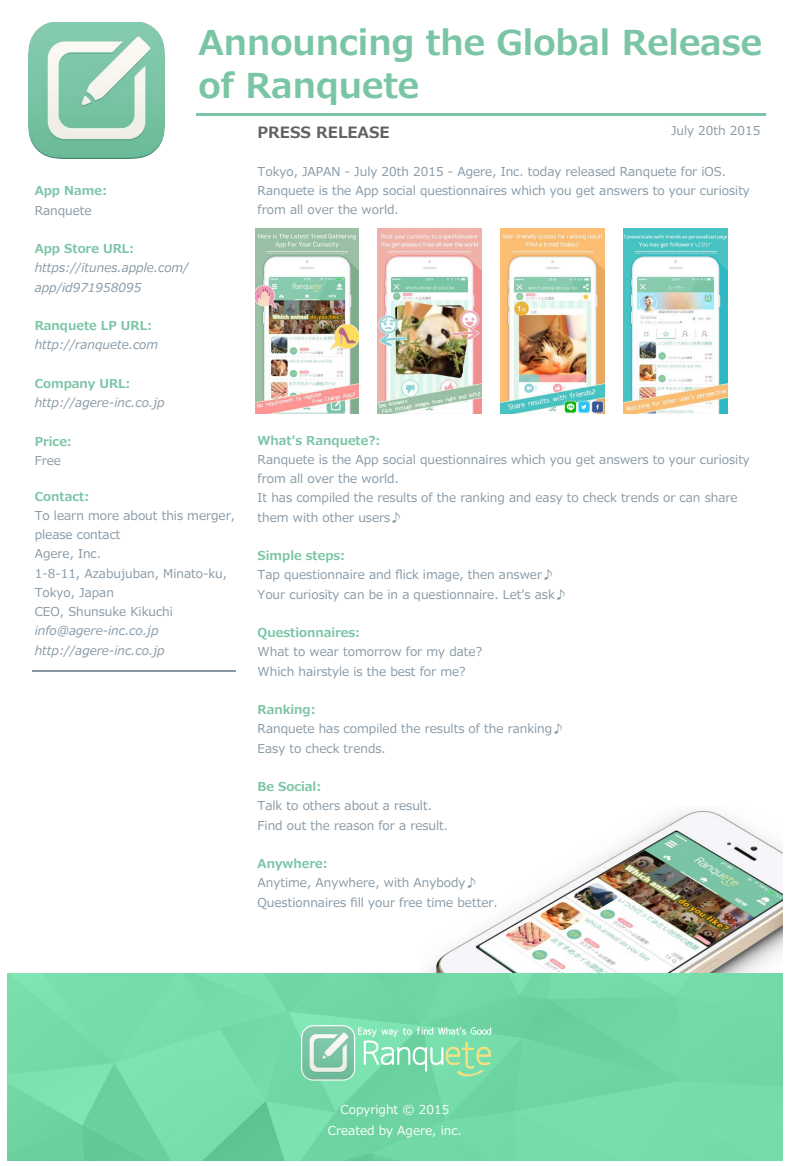
<style>
.page{position:relative;width:790px;height:1166px;background:#fff}
.page>*{position:absolute;margin:0;border:0;box-sizing:border-box;transform-origin:0 0}
.t1{font:700 34.21px/42.9px "Meiryo UI";color:#7ac5a5}
.t2{font:700 15.58px "Meiryo UI";color:#616161}
.t3{font:12.25px/19.2px "Meiryo UI";color:#8899a6}
.t4{font:700 12.25px "Meiryo UI";color:#7ac5a5}
.t5{font:italic 12.25px/19.2px "Meiryo UI";color:#8899a6}
.t6{font:12.25px/21px "Meiryo UI";color:#fff;text-align:center}
</style>
<div class="page">
<img style="left:429px;top:810px;width:353px;height:163px">
<img style="left:7px;top:973px;width:775px;height:187px">
<img style="left:28px;top:23px;width:136px;height:135px">
<hr style="left:196px;top:113px;width:569px;height:3px;background:#7ac5a5">
<hr style="left:31px;top:670px;width:204px;height:2px;background:#8899a6">
<img style="left:623px;top:228px;width:104px;height:185px">
<img style="left:255px;top:228px;width:104px;height:185px">
<img style="left:377px;top:228px;width:104px;height:185px">
<img style="left:500px;top:228px;width:104px;height:185px">
<img style="left:293px;top:1020px;width:203px;height:64px">
<h1 class="t1" style="left:198px;top:23px;width:564px">Announcing the Global Release of Ranquete</h1>
<p class="t4" style="left:35px;top:182px;width:74px">App Name:</p>
<p class="t3" style="left:35px;top:201px;width:58px">Ranquete</p>
<p class="t4" style="left:35px;top:240px;width:101px">App Store URL:</p>
<p class="t5" style="left:35px;top:259px;width:155px">https://itunes.apple.com/ app/id971958095</p>
<p class="t4" style="left:35px;top:317px;width:119px">Ranquete LP URL:</p>
<p class="t5" style="left:35px;top:336px;width:125px">http://ranquete.com</p>
<p class="t4" style="left:35px;top:375px;width:97px">Company URL:</p>
<p class="t5" style="left:35px;top:394px;width:131px">http://agere-inc.co.jp</p>
<p class="t4" style="left:35px;top:433px;width:39px">Price:</p>
<p class="t3" style="left:35px;top:451px;width:28px">Free</p>
<p class="t4" style="left:35px;top:487px;width:56px">Contact:</p>
<p class="t3" style="left:35px;top:506px;width:202px">To learn more about this merger, please contact<br>Agere, Inc.<br>1-8-11, Azabujuban, Minato-ku,<br>Tokyo, Japan<br>CEO, Shunsuke Kikuchi</p>
<p class="t5" style="left:35px;top:622px;width:131px">info@agere-inc.co.jp http://agere-inc.co.jp</p>
<p class="t2" style="left:257px;top:122px;width:134px">PRESS RELEASE</p>
<p class="t3" style="left:670px;top:122px;width:91px">July 20th 2015</p>
<p class="t3" style="left:257px;top:162px;width:493px">Tokyo, JAPAN - July 20th 2015 - Agere, Inc. today released Ranquete for iOS.<br>Ranquete is the App social questionnaires which you get answers to your curiosity from all over the world.</p>
<p class="t4" style="left:257px;top:431px;width:124px">What's Ranquete?:</p>
<p class="t3" style="left:257px;top:450px;width:493px">Ranquete is the App social questionnaires which you get answers to your curiosity from all over the world.<br>It has compiled the results of the ranking and easy to check trends or can share them with other users♪</p>
<p class="t4" style="left:257px;top:547px;width:89px">Simple steps:</p>
<p class="t3" style="left:257px;top:566px;width:311px">Tap questionnaire and flick image, then answer♪<br>Your curiosity can be in a questionnaire. Let's ask♪</p>
<p class="t4" style="left:257px;top:624px;width:104px">Questionnaires:</p>
<p class="t3" style="left:257px;top:643px;width:226px">What to wear tomorrow for my date?<br>Which hairstyle is the best for me?</p>
<p class="t4" style="left:257px;top:701px;width:60px">Ranking:</p>
<p class="t3" style="left:257px;top:720px;width:308px">Ranquete has compiled the results of the ranking♪<br>Easy to check trends.</p>
<p class="t4" style="left:257px;top:778px;width:65px">Be Social:</p>
<p class="t3" style="left:257px;top:797px;width:192px">Talk to others about a result.<br>Find out the reason for a result.</p>
<p class="t4" style="left:257px;top:855px;width:72px">Anywhere:</p>
<p class="t3" style="left:257px;top:874px;width:241px">Anytime, Anywhere, with Anybody♪<br>Questionnaires fill your free time better.</p>
<p class="t6" style="left:328px;top:1099px;width:135px">Copyright © 2015<br>Created by Agere, inc.</p>
</div>
